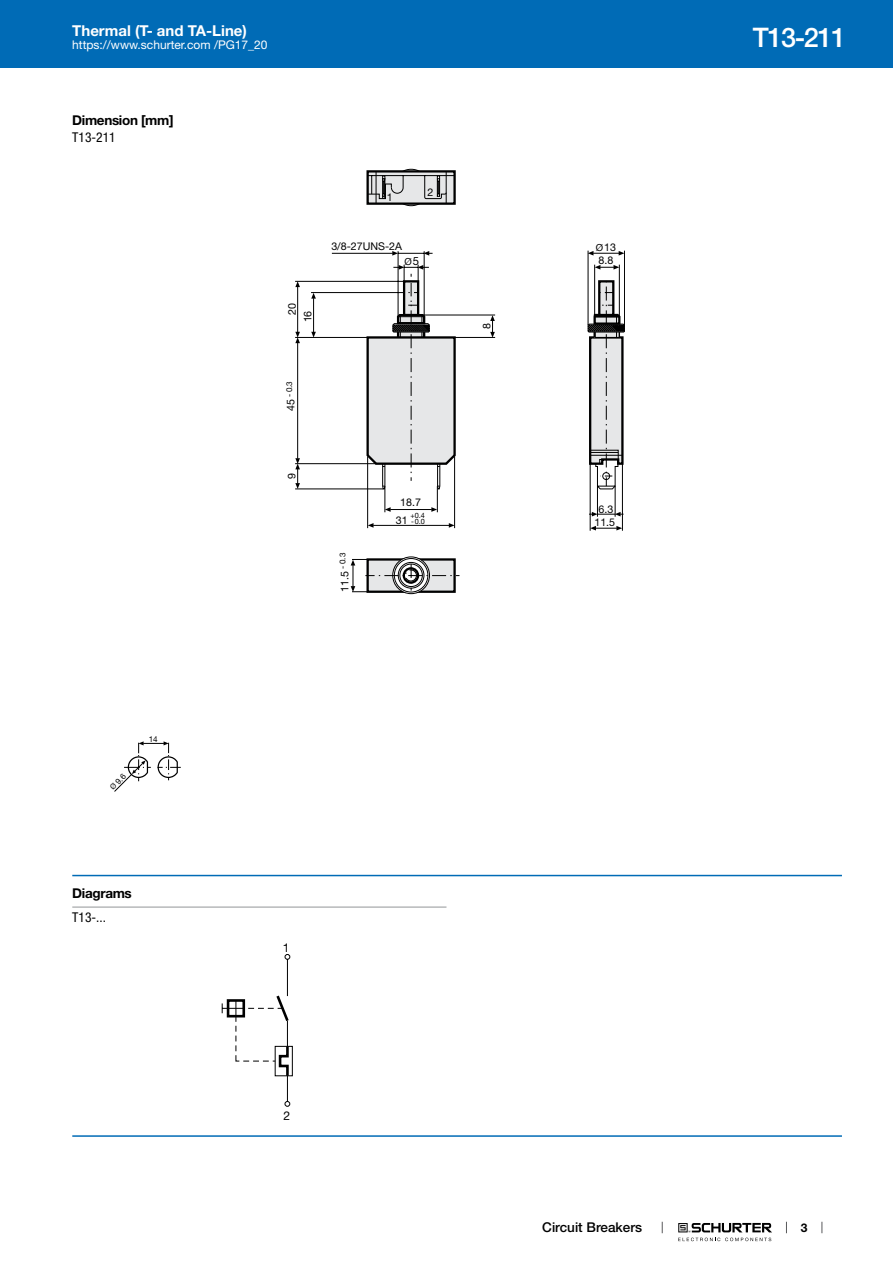
<style>
.page{position:relative;width:893px;height:1263px;background:#fff}
.page>*{position:absolute;margin:0;border:0;box-sizing:border-box;transform-origin:0 0}
.t1{font:500 27px "Helvetica Neue LT";letter-spacing:-.05em;color:#fff}
.t2{font:700 15px "Helvetica Neue LT";color:#fff}
.t3{font:700 13.5px "Helvetica Neue LT";letter-spacing:-.025em;color:#000}
.t4{font:500 13.5px "Helvetica Neue LT";color:#000}
.t5{font:condensed 13.5px "Helvetica Neue LT";color:#000}
.t6{font:12.15px "Helvetica Neue LT";color:#000}
.t7{font:12px "Helvetica Neue LT";color:#fff}
.t8{font:700 12px "Helvetica Neue LT";color:#000}
.t9{font:10.65px/17.4px "Helvetica Neue LT";color:#000}
.t10{font:9.75px "Helvetica Neue LT";color:#000}
.t11{font:8.1px "Helvetica Neue LT";color:#000}
.t12{font:7.35px/6.3px "Helvetica Neue LT";color:#000}
.s1{font-family:"Helvetica Neue";font-size:11.4px}
.s2{font-size:10.65px}
.s3{font-size:7.35px}
.s4{font-size:9.75px}
</style>
<div class="page">
<svg style="left:678px;top:1223px;width:94px;height:18px"></svg>
<div style="left:0;top:0;width:893px;height:68px;background:#006bb6"></div>
<hr style="left:373px;top:525px;width:76px;height:1px;background:#000">
<hr style="left:367px;top:456px;width:1px;height:72px;background:#000">
<svg style="left:368px;top:523px;width:6px;height:5px"></svg>
<svg style="left:449px;top:523px;width:5px;height:5px"></svg>
<hr style="left:454px;top:456px;width:1px;height:72px;background:#000">
<hr style="left:398px;top:251px;width:1px;height:66px;background:#000">
<hr style="left:424px;top:251px;width:1px;height:66px;background:#000">
<hr style="left:311px;top:292px;width:93px;height:1px;background:#000">
<hr style="left:295px;top:281px;width:109px;height:1px;background:#000">
<hr style="left:297px;top:343px;width:1px;height:116px;background:#000">
<hr style="left:295px;top:463px;width:81px;height:1px;background:#000">
<hr style="left:295px;top:337px;width:73px;height:1px;background:#000">
<svg style="left:490px;top:316px;width:5px;height:21px"></svg>
<hr style="left:295px;top:489px;width:88px;height:1px;background:#000">
<hr style="left:423px;top:315px;width:72px;height:1px;background:#000">
<hr style="left:455px;top:337px;width:40px;height:1px;background:#000">
<svg style="left:295px;top:458px;width:5px;height:31px"></svg>
<hr style="left:297px;top:287px;width:1px;height:45px;background:#000">
<svg style="left:295px;top:281px;width:5px;height:6px"></svg>
<svg style="left:295px;top:332px;width:5px;height:11px"></svg>
<hr style="left:313px;top:298px;width:1px;height:34px;background:#000">
<svg style="left:311px;top:293px;width:5px;height:6px"></svg>
<svg style="left:311px;top:332px;width:5px;height:6px"></svg>
<hr style="left:332px;top:253px;width:61px;height:1px;background:#000">
<svg style="left:392px;top:251px;width:41px;height:5px"></svg>
<svg style="left:351px;top:556px;width:108px;height:38px"></svg>
<div style="left:403px;top:567px;width:16px;height:17px;border:2px solid #000;border-radius:50%"></div>
<svg style="left:365px;top:265px;width:92px;height:247px"></svg>
<svg style="left:367px;top:169px;width:88px;height:38px;background:#a7a8a9"></svg>
<svg style="left:598px;top:280px;width:16px;height:1px"></svg>
<hr style="left:594px;top:265px;width:1px;height:52px;background:#000">
<svg style="left:595px;top:265px;width:24px;height:5px"></svg>
<hr style="left:619px;top:265px;width:1px;height:52px;background:#000">
<hr style="left:588px;top:251px;width:1px;height:74px;background:#000">
<hr style="left:624px;top:251px;width:1px;height:74px;background:#000">
<svg style="left:588px;top:251px;width:36px;height:5px"></svg>
<hr style="left:622px;top:464px;width:1px;height:67px;background:#000">
<svg style="left:591px;top:526px;width:31px;height:4px"></svg>
<hr style="left:597px;top:486px;width:1px;height:31px;background:#000">
<hr style="left:615px;top:486px;width:1px;height:31px;background:#000">
<hr style="left:590px;top:464px;width:1px;height:67px;background:#000">
<svg style="left:589px;top:512px;width:34px;height:4px"></svg>
<svg style="left:587px;top:281px;width:38px;height:209px"></svg>
<svg style="left:114px;top:741px;width:67px;height:51px"></svg>
<hr style="left:72px;top:875px;width:770px;height:1px;background:#006bb6">
<hr style="left:72px;top:907px;width:374px;height:1px;background:#939598">
<svg style="left:222px;top:954px;width:71px;height:153px"></svg>
<hr style="left:72px;top:1135px;width:770px;height:2px;background:#006bb6">
<h2 class="t2" style="left:72px;top:21px;width:176px">Thermal (T- and TA-Line)</h2>
<p class="t7" style="left:72px;top:38px;width:197px">https://www.schurter.com /PG17_20</p>
<p class="t3" style="left:72px;top:112px;width:103px">Dimension [mm]</p>
<p class="t5" style="left:72px;top:130px;width:45px">T13-211</p>
<p class="t9" style="left:284px;top:322px;width:21px;line-height:15.9px;text-indent:8px;rotate:-90deg">20<br>16</p>
<p class="t9" style="left:387px;top:188px;width:7px">1</p>
<p class="t9" style="left:427px;top:183px;width:7px">2</p>
<p class="t9" style="left:331px;top:237px;width:72px">3/8-27UNS-2A</p>
<p class="t10" style="left:404px;top:255px;width:16px">Ø<span class="s1">5</span></p>
<p class="t11" style="left:284px;top:411px;width:31px;rotate:-90deg"><span class="s2">45</span> - 0.3</p>
<p class="t9" style="left:283px;top:479px;width:7px;rotate:-90deg">9</p>
<p class="t11" style="left:338px;top:569px;width:17px;rotate:-90deg">- 0.3</p>
<p class="t9" style="left:336px;top:592px;width:22px;rotate:-90deg">11.5</p>
<p class="t9" style="left:396px;top:494px;width:27px;text-indent:4px">18.7<br>31</p>
<p class="t12" style="left:410px;top:512px;width:16px">+0.4 -0.0</p>
<p class="t9" style="left:478px;top:329px;width:7px;rotate:-90deg">8</p>
<p class="t11" style="left:108px;top:785px;width:21px;rotate:-45deg"><span class="s3">Ø</span> 9.6</p>
<p class="t11" style="left:149px;top:734px;width:11px">14</p>
<p class="t3" style="left:72px;top:885px;width:61px">Diagrams</p>
<p class="t5" style="left:72px;top:909px;width:35px">T13-...</p>
<p class="t6" style="left:283px;top:940px;width:8px">1</p>
<p class="t9" style="left:596px;top:241px;width:22px;line-height:12.6px"><span class="s4">Ø</span>13<br>8.8</p>
<p class="t9" style="left:594px;top:502px;width:22px;line-height:13.8px;text-align:center">6.3<br>11.5</p>
<p class="t6" style="left:284px;top:1108px;width:8px">2</p>
<p class="t4" style="left:542px;top:1219px;width:101px">Circuit Breakers</p>
<h1 class="t1" style="left:753px;top:21px;width:95px">T13-211</h1>
<p class="t8" style="left:801px;top:1220px;width:8px">3</p>
</div>
